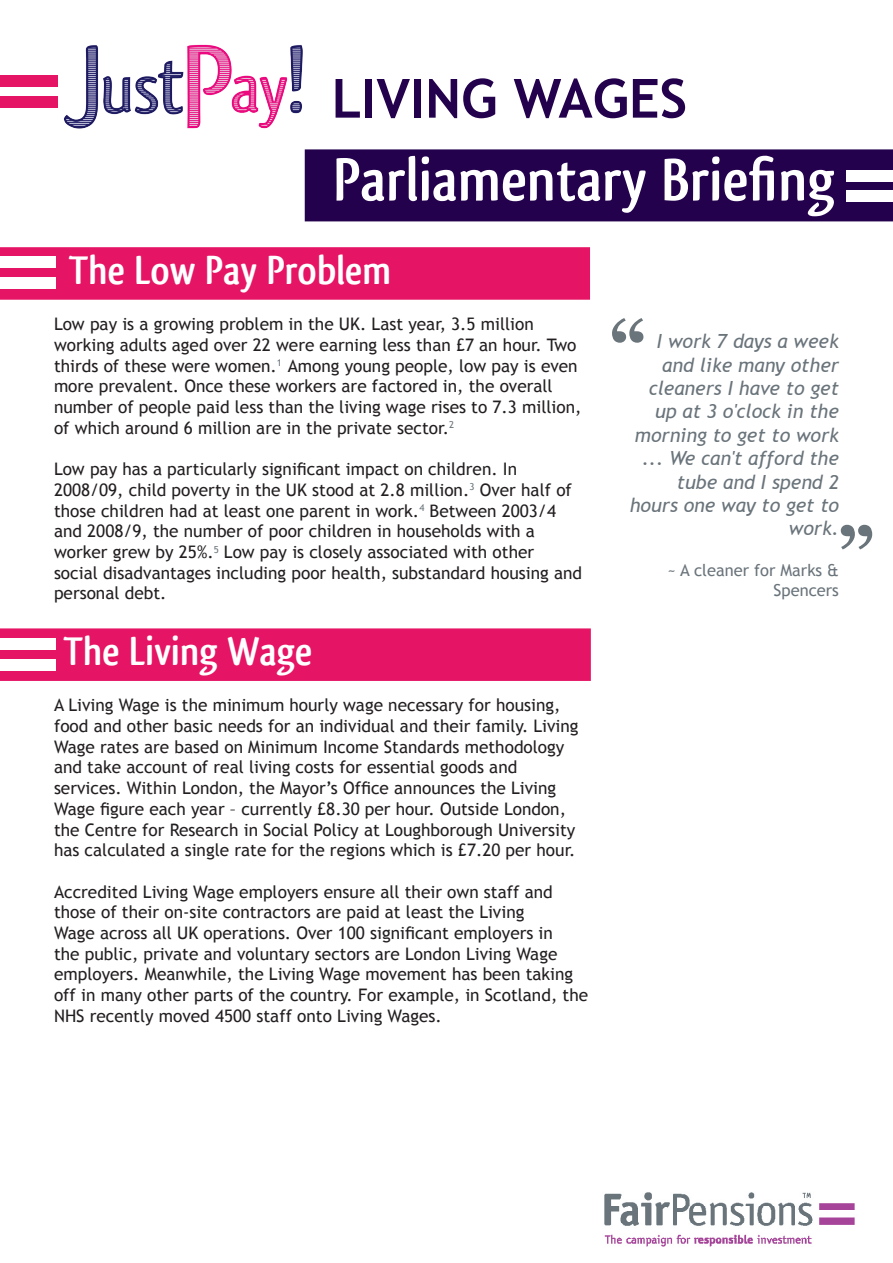
<style>
.page{position:relative;width:893px;height:1263px;background:#fff}
.page>*{position:absolute;margin:0;border:0;box-sizing:border-box;transform-origin:0 0}
.Quote_marks{font:700 72px "Georgia";color:#6a747b}
.Main_Heading__blue_h{font:700 63px "Qlassik";color:#fff}
.Main_heading__blue{font:700 54px "Trebuchet MS";color:#23014d}
.Pink_highlight__subh{font:700 42px "Qlassik";color:#fff}
.Quotes{font:italic 19.5px/23.4px "Trebuchet MS";color:#6a747b;text-align:right}
.t1{font:17.25px/20.7px "Trebuchet MS";color:#231f20}
.Quotes_attribution{font:16.5px/19.8px "Trebuchet MS";color:#6a747b;text-align:right}
</style>
<div class="page">
<img style="left:604px;top:1192px;width:251px;height:55px">
<div style="left:0;top:247px;width:590px;height:53px;background:#e61464"></div>
<div style="left:0;top:256px;width:55px;height:12px;background:#fff"></div>
<div style="left:0;top:277px;width:55px;height:12px;background:#fff"></div>
<div style="left:0;top:628px;width:591px;height:53px;background:#e61464"></div>
<div style="left:0;top:638px;width:55px;height:12px;background:#fff"></div>
<div style="left:0;top:659px;width:55px;height:12px;background:#fff"></div>
<div style="left:305px;top:149px;width:588px;height:72px;background:#23014d"></div>
<div style="left:846px;top:170px;width:47px;height:12px;background:#fff"></div>
<div style="left:846px;top:190px;width:47px;height:12px;background:#fff"></div>
<div style="left:0;top:75px;width:57px;height:12px;background:#e61464"></div>
<div style="left:0;top:96px;width:57px;height:12px;background:#e61464"></div>
<img style="left:57px;top:44px;width:246px;height:85px">
<p class="Main_heading__blue" style="left:332px;top:65px;width:357px">LIVING WAGES</p>
<p class="Main_Heading__blue_h" style="left:333px;top:143px;width:503px">Parliamentary Briefing</p>
<p class="Pink_highlight__subh" style="left:69px;top:246px;width:324px">The Low Pay Problem</p>
<p class="t1" style="left:54px;top:314px;width:529px">Low pay is a growing problem in the UK. Last year, 3.5 million working adults aged over 22 were earning less than £7 an hour. Two thirds of these were women.<sup>1</sup> Among young people, low pay is even more prevalent. Once these workers are factored in, the overall number of people paid less than the living wage rises to 7.3 million, of which around 6 million are in the private sector.<sup>2</sup></p>
<p class="t1" style="left:54px;top:459px;width:530px">Low pay has a particularly significant impact on children. In 2008/09, child poverty in the UK stood at 2.8 million.<sup>3</sup> Over half of those children had at least one parent in work.<sup>4</sup> Between 2003/4 and 2008/9, the number of poor children in households with a worker grew by 25%.<sup>5</sup> Low pay is closely associated with other social disadvantages including poor health, substandard housing and personal debt.</p>
<p class="Pink_highlight__subh" style="left:64px;top:627px;width:250px">The Living Wage</p>
<p class="t1" style="left:54px;top:695px;width:526px">A Living Wage is the minimum hourly wage necessary for housing, food and other basic needs for an individual and their family. Living Wage rates are based on Minimum Income Standards methodology and take account of real living costs for essential goods and services. Within London, the Mayor’s Office announces the Living Wage figure each year – currently £8.30 per hour. Outside London, the Centre for Research in Social Policy at Loughborough University has calculated a single rate for the regions which is £7.20 per hour.</p>
<p class="t1" style="left:54px;top:881px;width:536px">Accredited Living Wage employers ensure all their own staff and those of their on-site contractors are paid at least the Living<br>Wage across all UK operations. Over 100 significant employers in<br>the public, private and voluntary sectors are London Living Wage employers. Meanwhile, the Living Wage movement has been taking off in many other parts of the country. For example, in Scotland, the NHS recently moved 4500 staff onto Living Wages.</p>
<p class="Quote_marks" style="left:609px;top:300px;width:39px">“</p>
<p class="Quotes" style="left:630px;top:330px;width:211px">I work 7 days a week and like many other cleaners I have to get up at 3 o'clock in the morning to get to work ... We can't afford the tube and I spend 2 hours one way to get to work.</p>
<p class="Quotes_attribution" style="left:668px;top:560px;width:173px">~ A cleaner for Marks &amp;<br>Spencers</p>
<p class="Quote_marks" style="left:837px;top:507px;width:39px">”</p>
</div>
